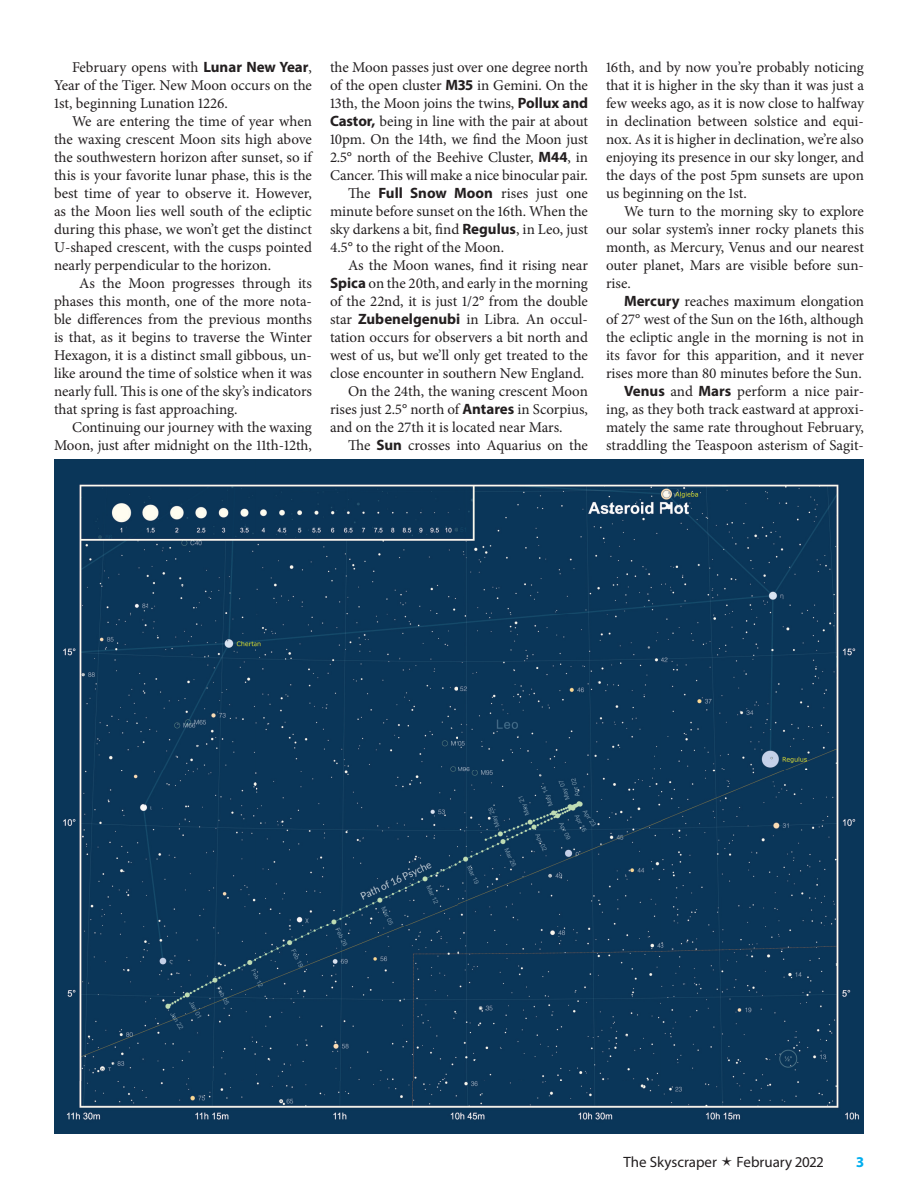
<style>
.page{position:relative;width:918px;height:1188px;background:#fff}
.page>*{position:absolute;margin:0;border:0;box-sizing:border-box;transform-origin:0 0}
.t1{font:15px/18px "Minion Pro";letter-spacing:-.005em;color:#231f20;text-align:justify}
.t2{font:15px "Myriad Pro";color:#231f20}
.t3{font:700 15px "Myriad Pro";color:#00aeef}
.s1{font-family:"Myriad Pro";font-weight:700}
</style>
<div class="page">
<div style="left:54px;top:459px;width:810px;height:675px;background:#0a3659"></div>
<p class="t1" style="left:54px;top:58px;width:260px;text-indent:18px">February opens with <span class="s1">Lunar New Year</span>, Year of the Tiger. New Moon occurs on the 1st, beginning Lunation 1226.</p>
<p class="t1" style="left:54px;top:112px;width:260px;text-indent:18px">We are entering the time of year when the waxing crescent Moon sits high above the southwestern horizon after sunset, so if this is your favorite lunar phase, this is the best time of year to observe it. However, as the Moon lies well south of the ecliptic during this phase, we won’t get the distinct U-shaped crescent, with the cusps pointed nearly perpendicular to the horizon.</p>
<p class="t1" style="left:54px;top:274px;width:260px;text-indent:25px">As the Moon progresses through its phases this month, one of the more nota&shy;ble differences from the previous months is that, as it begins to traverse the Winter Hexagon, it is a distinct small gibbous, un&shy;like around the time of solstice when it was nearly full. This is one of the sky’s indicators that spring is fast approaching.</p>
<p class="t1" style="left:54px;top:418px;width:260px;text-align:right">Continuing our journey with the waxing<br>Moon, just after midnight on the 11th-12th,</p>
<p class="t1" style="left:330px;top:58px;width:260px">the Moon passes just over one degree north</p>
<p class="t1" style="left:330px;top:76px;width:260px">of the open cluster <span class="s1">M35</span> in Gemini. On the</p>
<p class="t1" style="left:330px;top:94px;width:260px">13th, the Moon joins the twins, <span class="s1">Pollux and</span></p>
<p class="t1" style="left:330px;top:112px;width:259px"><span class="s1">Castor,</span> being in line with the pair at about</p>
<p class="t1" style="left:330px;top:130px;width:260px">10pm. On the 14th, we find the Moon just</p>
<p class="t1" style="left:330px;top:148px;width:260px">2.5° north of the Beehive Cluster, <span class="s1">M44</span>, in</p>
<p class="t1" style="left:330px;top:166px;width:259px">Cancer. This will make a nice binocular pair.</p>
<p class="t1" style="left:348px;top:184px;width:242px">The <span class="s1">Full Snow Moon</span> rises just one</p>
<p class="t1" style="left:330px;top:202px;width:260px">minute before sunset on the 16th. When the</p>
<p class="t1" style="left:330px;top:220px;width:260px">sky darkens a bit, find <span class="s1">Regulus</span>, in Leo, just</p>
<p class="t1" style="left:330px;top:238px;width:176px">4.5° to the right of the Moon.</p>
<p class="t1" style="left:348px;top:256px;width:241px">As the Moon wanes, find it rising near</p>
<p class="t1" style="left:330px;top:274px;width:260px"><span class="s1">Spica</span> on the 20th, and early in the morning</p>
<p class="t1" style="left:330px;top:292px;width:260px">of the 22nd, it is just 1/2° from the double</p>
<p class="t1" style="left:330px;top:310px;width:259px">star <span class="s1">Zubenelgenubi</span> in Libra. An occul-</p>
<p class="t1" style="left:330px;top:328px;width:260px">tation occurs for observers a bit north and</p>
<p class="t1" style="left:330px;top:346px;width:259px">west of us, but we’ll only get treated to the</p>
<p class="t1" style="left:330px;top:364px;width:256px">close encounter in southern New England.</p>
<p class="t1" style="left:348px;top:382px;width:241px">On the 24th, the waning crescent Moon</p>
<p class="t1" style="left:330px;top:400px;width:259px">rises just 2.5° north of <span class="s1">Antares</span> in Scorpius,</p>
<p class="t1" style="left:330px;top:418px;width:234px">and on the 27th it is located near Mars.</p>
<p class="t1" style="left:348px;top:436px;width:242px">The <span class="s1">Sun</span> crosses into Aquarius on the</p>
<p class="t1" style="left:606px;top:58px;width:260px">16th, and by now you’re probably noticing that it is higher in the sky than it was just a few weeks ago, as it is now close to halfway in declination between solstice and equi&shy;nox. As it is higher in declination, we’re also enjoying its presence in our sky longer, and the days of the post 5pm sunsets are upon us beginning on the 1st.</p>
<p class="t1" style="left:606px;top:202px;width:260px;text-indent:18px">We turn to the morning sky to explore our solar system’s inner rocky planets this month, as Mercury, Venus and our nearest outer planet, Mars are visible before sun&shy;rise.</p>
<p class="t1" style="left:606px;top:292px;width:260px;text-align:right"><span class="s1">Mercury</span> reaches maximum elongation<br>of 27° west of the Sun on the 16th, although the ecliptic angle in the morning is not in its favor for this apparition, and it never rises more than 80 minutes before the Sun.<br><span class="s1">Venus</span> and <span class="s1">Mars</span> perform a nice pair&shy;ing, as they both track eastward at approxi&shy;mately the same rate throughout February, straddling the Teaspoon asterism of Sagit-</p>
<p class="t2" style="left:623px;top:1153px;width:95px">The Skyscraper</p>
<p class="t2" style="left:737px;top:1153px;width:88px">February 2022</p>
<p class="t3" style="left:857px;top:1152px;width:9px">3</p>
</div>
